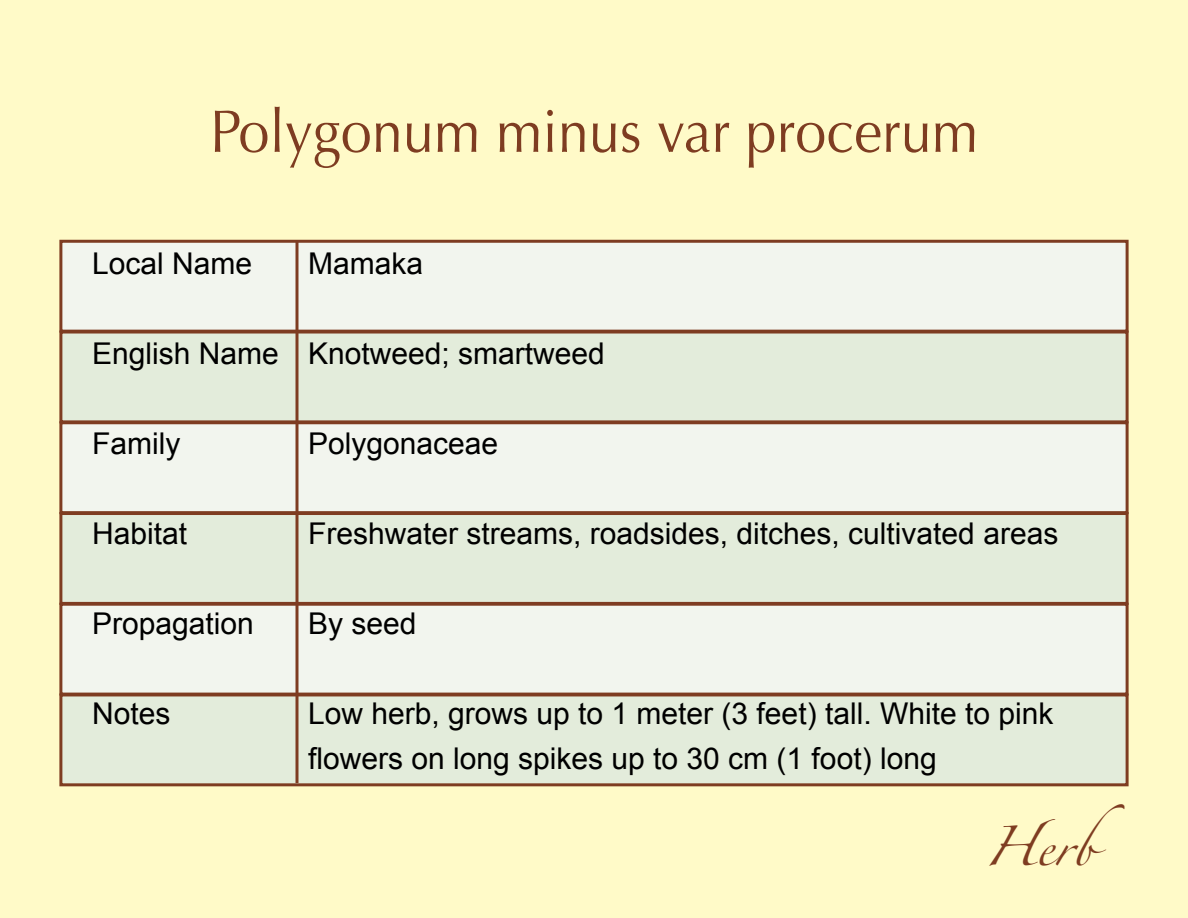
<style>
.page{position:relative;width:1188px;height:918px;background:#fffac8}
.page>*{position:absolute;margin:0;border:0;box-sizing:border-box;transform-origin:0 0}
.t1{font:60px "Optima";color:#7e3c21;scale:.93 1}
.t2{font:36px "Zapfino";color:#7e3c21}
.t3{font:30px/45px "Arial";color:#000}
</style>
<div class="page">
<div style="left:59px;top:693px;width:1070px;height:93px;background:#e3ecdb;border:3px solid #7e3c21"></div>
<div style="left:59px;top:240px;width:1070px;height:93px;background:#f2f5ee;border:3px solid #7e3c21"></div>
<div style="left:59px;top:331px;width:1070px;height:92px;background:#e3ecdb;border:3px solid #7e3c21"></div>
<div style="left:59px;top:421px;width:1070px;height:93px;background:#f2f5ee;border:3px solid #7e3c21"></div>
<div style="left:59px;top:512px;width:1070px;height:93px;background:#e3ecdb;border:3px solid #7e3c21"></div>
<div style="left:59px;top:603px;width:1070px;height:93px;background:#f2f5ee;border:3px solid #7e3c21"></div>
<hr style="left:296px;top:242px;width:2px;height:541px;background:#7e3c21">
<h1 class="t1" style="left:210px;top:97px;width:828px">Polygonum minus var procerum</h1>
<p class="t3" style="left:92px;top:241px;width:162px">Local Name</p>
<p class="t3" style="left:308px;top:241px;width:117px">Mamaka</p>
<p class="t3" style="left:92px;top:331px;width:514px">English Name Knotweed; smartweed</p>
<p class="t3" style="left:92px;top:421px;width:90px">Family</p>
<p class="t3" style="left:308px;top:421px;width:192px">Polygonaceae</p>
<p class="t3" style="left:92px;top:511px;width:97px">Habitat</p>
<p class="t3" style="left:308px;top:511px;width:752px">Freshwater streams, roadsides, ditches, cultivated areas</p>
<p class="t3" style="left:92px;top:601px;width:163px">Propagation</p>
<p class="t3" style="left:308px;top:601px;width:110px">By seed</p>
<p class="t3" style="left:92px;top:691px;width:80px">Notes</p>
<p class="t3" style="left:308px;top:691px;width:747px">Low herb, grows up to 1 meter (3 feet) tall. White to pink flowers on long spikes up to 30 cm (1 foot) long</p>
<p class="t2" style="left:984px;top:831px;width:142px">Herb</p>
</div>
